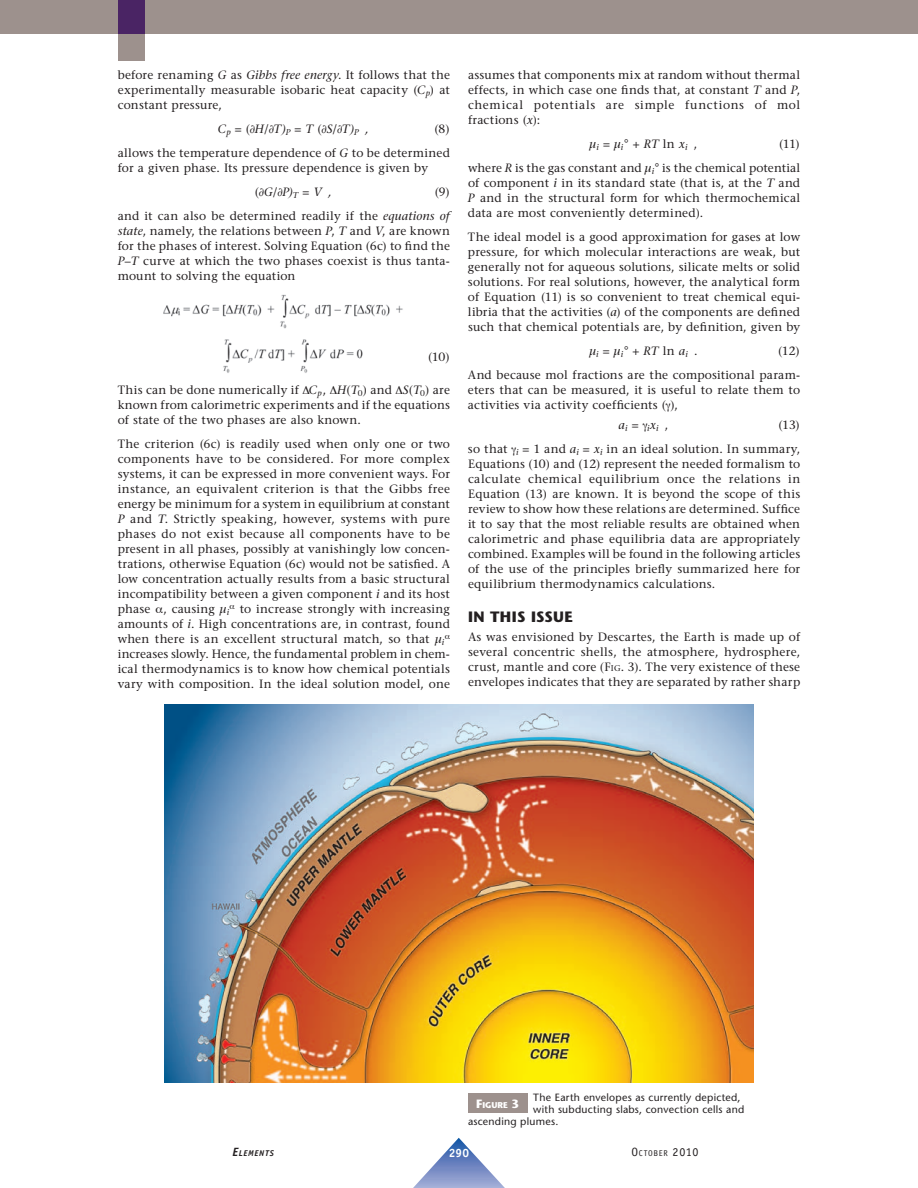
<style>
.page{position:relative;width:918px;height:1188px;background:#fff}
.page>*{position:absolute;margin:0;border:0;box-sizing:border-box;transform-origin:0 0}
.t1{font:700 15px "Stone Sans";letter-spacing:.02em;color:#231f20}
.t2{font:12px/15px "Stone Serif";letter-spacing:.015em;color:#231f20;text-align:justify}
.t3{font:italic 12px "Stone Serif";color:#231f20}
.t4{font:700 12px "Officina Sans";color:#fff}
.t5{font:10.5px "Stone Sans";letter-spacing:.02em;color:#231f20}
.t6{font:8.4px "Officina Sans";letter-spacing:.085em;color:#231f20}
.t7{font:italic 700 8.4px "Officina Sans";letter-spacing:.08em;color:#231f20}
.t8{font:italic 8.4px "Stone Serif";color:#231f20}
.t9{font:700 8.4px "Stone Sans";color:#fff}
.s1{font-style:italic}
.s2{font-style:normal}
.s3{font-size:8.4px}
.s4{font-size:12px}
</style>
<div class="page">
<svg style="left:413px;top:1138px;width:92px;height:50px"></svg>
<div style="left:0;top:0;width:911px;height:34px;background:#9d918d"></div>
<div style="left:118px;top:34px;width:27px;height:27px;background:#9d918d"></div>
<div style="left:118px;top:0;width:27px;height:34px;background:#4a2464"></div>
<div style="left:911px;top:0;width:7px;height:34px;background:#9d918d"></div>
<img style="left:163px;top:294px;width:240px;height:35px">
<img style="left:223px;top:339px;width:140px;height:34px">
<img style="left:165px;top:705px;width:588px;height:377px">
<div style="left:468px;top:1094px;width:59px;height:19px;background:#9d918d"></div>
<p class="t2" style="left:118px;top:69px;width:334px">before renaming <span class="s1">G</span> as <span class="s1">Gibbs free energy</span>. It follows that the experimentally measurable isobaric heat capacity (<span class="s1">C</span><sub>p</sub>) at constant pressure,</p>
<p class="t3" style="left:218px;top:124px;width:152px">C<sub>p</sub> <span class="s2">= (</span>∂H<span class="s2">/</span>∂T)<sub>P</sub> <span class="s2">=</span> T <span class="s2">(</span>∂S<span class="s2">/</span>∂T)<sub>P</sub> ,</p>
<p class="t2" style="left:118px;top:118px;width:334px;line-height:24px;text-align:right">(8)<br>allows the temperature dependence of <span class="s1">G</span> to be determined</p>
<p class="t2" style="left:255px;top:157px;width:175px;line-height:24px;text-indent:-137px">for a given phase. Its pressure dependence is given by (∂<span class="s1">G</span>/∂<span class="s1">P)</span><sub>T</sub> = <span class="s1">V ,</span></p>
<p class="t2" style="left:118px;top:181px;width:334px;line-height:24px;text-align:right">(9)<br>and it can also be determined readily if the <span class="s1">equations of</span></p>
<p class="t2" style="left:118px;top:225px;width:334px"><span class="s1">state</span>, namely, the relations between <span class="s1">P</span>, <span class="s1">T</span> and <span class="s1">V</span>, are known for the phases of interest. Solving Equation (6c) to find the <span class="s1">P</span>–<span class="s1">T</span> curve at which the two phases coexist is thus tanta&shy;mount to solving the equation</p>
<p class="t2" style="left:428px;top:351px;width:23px">(10)</p>
<p class="t2" style="left:118px;top:384px;width:334px">This can be done numerically if <span class="s1">C</span><sub>p</sub> , <span class="s1">H</span>(<span class="s1">T</span><sub>0</sub>) and <span class="s1">S</span>(<span class="s1">T</span><sub>0</sub>) are known from calorimetric experiments and if the equations of state of the two phases are also known.</p>
<p class="t2" style="left:118px;top:438px;width:334px;text-align:left">The criterion (6c) is readily used when only one or two components have to be considered. For more complex systems, it can be expressed in more convenient ways. For instance, an equivalent criterion is that the Gibbs free energy be minimum for a system in equilibrium at constant <span class="s1">P</span> and <span class="s1">T</span>. Strictly speaking, however, systems with pure phases do not exist because all components have to be present in all phases, possibly at vanishingly low concen&shy;trations, otherwise Equation (6c) would not be satisfied. A low concentration actually results from a basic structural incompatibility between a given component <span class="s1">i</span> and its host phase , causing <span class="s1">µ</span><sub>i</sub> to increase strongly with increasing amounts of <span class="s1">i</span>. High concentrations are, in contrast, found when there is an excellent structural match, so that <span class="s1">µ</span><sub>i </sub>increases slowly. Hence, the fundamental problem in chem&shy;ical thermodynamics is to know how chemical potentials vary with composition. In the ideal solution model, one</p>
<p class="t2" style="left:468px;top:69px;width:334px">assumes that components mix at random without thermal effects, in which case one finds that, at constant <span class="s1">T</span> and <span class="s1">P</span>, chemical potentials are simple functions of mol fractions (<span class="s1">x</span>):</p>
<p class="t2" style="left:590px;top:138px;width:109px"><span class="s1">µ</span><sub>i</sub> = <span class="s1">µ</span><sub>i</sub>° + <span class="s1">RT</span> ln <span class="s1">x</span><sub>i</sub> ,</p>
<p class="t2" style="left:468px;top:133px;width:334px;line-height:24px;text-align:right">(11)<br>where <span class="s1">R</span> is the gas constant and <span class="s1">µ</span><sub>i</sub>° is the chemical potential</p>
<p class="t2" style="left:468px;top:177px;width:334px">of component <span class="s1">i</span> in its standard state (that is, at the <span class="s1">T</span> and <span class="s1">P</span> and in the structural form for which thermochemical data are most conveniently determined).</p>
<p class="t2" style="left:468px;top:231px;width:334px">The ideal model is a good approximation for gases at low pressure, for which molecular interactions are weak, but generally not for aqueous solutions, silicate melts or solid solutions. For real solutions, however, the analytical form of Equation (11) is so convenient to treat chemical equi&shy;libria that the activities (<span class="s1">a</span>) of the components are defined such that chemical potentials are, by definition, given by</p>
<p class="t2" style="left:589px;top:345px;width:109px"><span class="s1">µ</span><sub>i</sub> = <span class="s1">µ</span><sub>i</sub>° + <span class="s1">RT</span> ln <span class="s1">a</span><sub>i</sub> .</p>
<p class="t2" style="left:468px;top:340px;width:334px;line-height:24px;text-align:right">(12)<br>And because mol fractions are the compositional param-</p>
<p class="t2" style="left:468px;top:384px;width:334px">eters that can be measured, it is useful to relate them to activities via activity coefficients ( ),</p>
<p class="t8" style="left:619px;top:424px;width:51px"><sup>a</sup>i <sup>=</sup> i<sup>x</sup>i <sup>,</sup></p>
<p class="t2" style="left:468px;top:414px;width:334px;line-height:24px;text-align:right">(13)<br>so that <sub>i</sub> = 1 and <span class="s1">a</span><sub>i</sub> = <span class="s1">x</span><sub>i</sub> in an ideal solution. In summary,</p>
<p class="t2" style="left:468px;top:457px;width:334px">Equations (10) and (12) represent the needed formalism to calculate chemical equilibrium once the relations in Equation (13) are known. It is beyond the scope of this review to show how these relations are determined. Suffice it to say that the most reliable results are obtained when calorimetric and phase equilibria data are appropriately combined. Examples will be found in the following articles of the use of the principles briefly summarized here for equilibrium thermodynamics calculations.</p>
<p class="t1" style="left:468px;top:610px;width:106px">IN THIS ISSUE</p>
<p class="t2" style="left:468px;top:631px;width:334px">As was envisioned by Descartes, the Earth is made up of several concentric shells, the atmosphere, hydrosphere, crust, mantle and core (F<span class="s3">IG</span>. 3). The very existence of these envelopes indicates that they are separated by rather sharp</p>
<p class="t9" style="left:476px;top:1101px;width:44px"><span class="s4">F</span>IGURE <span class="s4">3</span></p>
<p class="t5" style="left:533px;top:1094px;width:209px">The Earth envelopes as currently depicted,</p>
<p class="t5" style="left:533px;top:1106px;width:213px">with subducting slabs, convection cells and</p>
<p class="t5" style="left:468px;top:1118px;width:92px">ascending plumes.</p>
<p class="t7" style="left:232px;top:1150px;width:43px"><span class="s4">E</span>LEMENTS</p>
<p class="t4" style="left:449px;top:1149px;width:22px">290</p>
<p class="t6" style="left:631px;top:1150px;width:69px"><span class="s4">O</span>CTOBER <span class="s4">2010</span></p>
</div>
